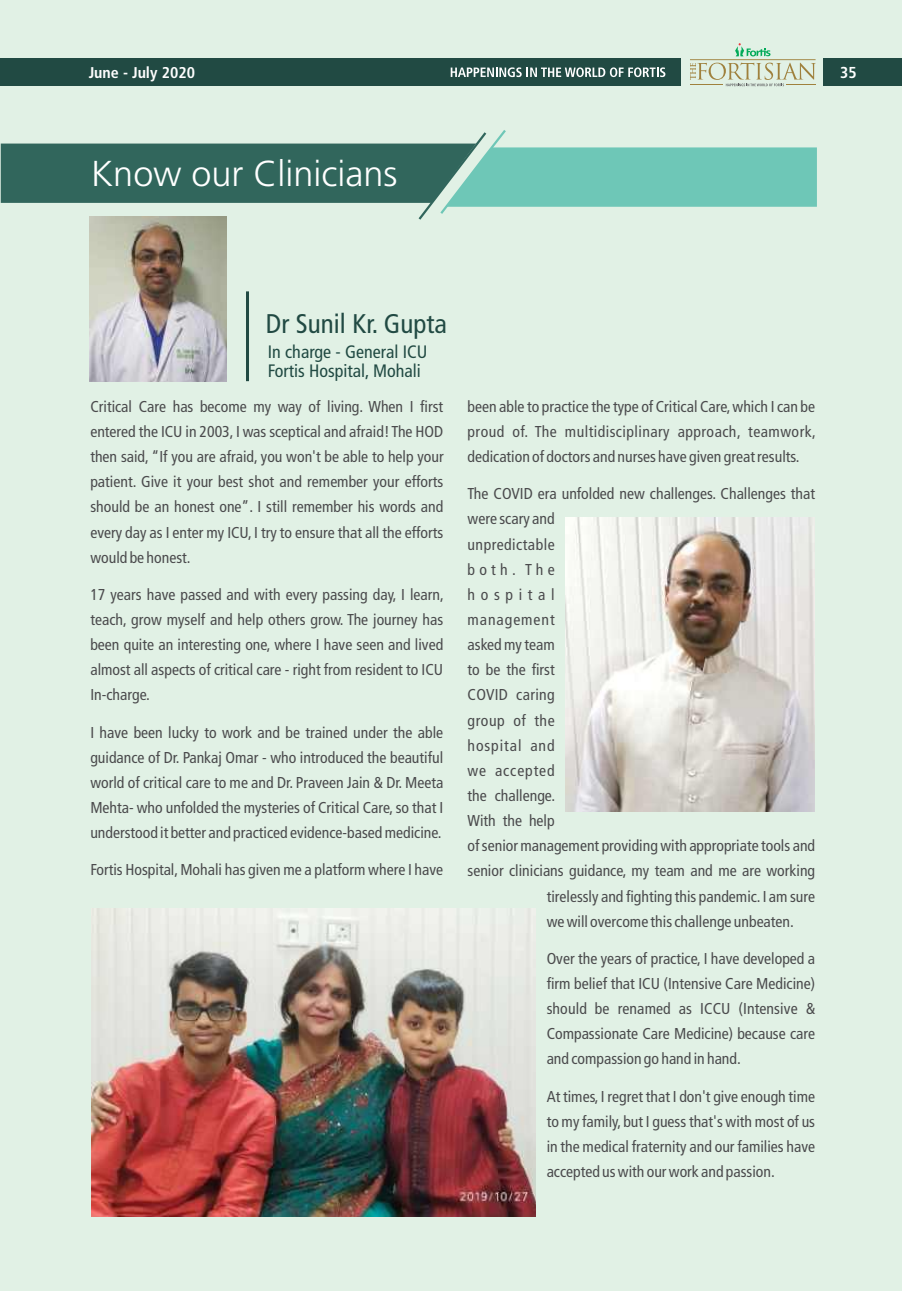
<style>
.page{position:relative;width:902px;height:1291px;background:#e1f1e5}
.page>*{position:absolute;margin:0;border:0;box-sizing:border-box;transform-origin:0 0}
.t1{font:300 36px "Frutiger";color:#fff}
.t2{font:condensed 27px "Frutiger";color:#214a43}
.t3{font:condensed 18px/19.8px "Frutiger";color:#214a43}
.t4{font:700 condensed 15.9px "Frutiger";color:#fff}
.t5{font:condensed 15.75px/25.2px "Frutiger";color:#4b4b4d;text-align:justify}
.t6{font:condensed 15.75px "Frutiger";letter-spacing:.06em;color:#4b4b4d}
.t7{font:condensed 15.75px "Frutiger";letter-spacing:.03em;color:#4b4b4d}
.t8{font:condensed 15.75px "Frutiger";letter-spacing:.02em;color:#4b4b4d}
.t9{font:condensed 15.75px "Frutiger";letter-spacing:.035em;color:#4b4b4d}
.t10{font:condensed 15.75px "Frutiger";letter-spacing:.055em;color:#4b4b4d}
.t11{font:condensed 15.75px "Frutiger";letter-spacing:.36em;color:#4b4b4d}
.t12{font:700 condensed 15.6px "Frutiger";color:#fefefe}
</style>
<div class="page">
<div style="left:823px;top:59px;width:79px;height:27px;background:#214a43"></div>
<div style="left:0;top:59px;width:680px;height:27px;background:#214a43"></div>
<svg style="left:451px;top:67px;width:214px;height:10px"></svg>
<svg style="left:690px;top:43px;width:126px;height:43px"></svg>
<svg style="left:1px;top:130px;width:816px;height:92px"></svg>
<hr style="left:246px;top:291px;width:3px;height:90px;background:#214a43">
<img style="left:92px;top:908px;width:444px;height:308px">
<img style="left:90px;top:216px;width:136px;height:166px">
<img style="left:565px;top:517px;width:250px;height:294px">
<p class="t12" style="left:89px;top:66px;width:108px">June - July 2020</p>
<h1 class="t1" style="left:91px;top:158px;width:308px">Know our Clinicians</h1>
<p class="t4" style="left:840px;top:66px;width:18px">35</p>
<h2 class="t2" style="left:266px;top:313px;width:182px">Dr Sunil Kr. Gupta</h2>
<p class="t3" style="left:268px;top:343px;width:161px">In charge - General ICU<br>Fortis Hospital, Mohali</p>
<p class="t5" style="left:90px;top:395px;width:355px">Critical Care has become my way of living. When I first entered the ICU in 2003, I was sceptical and afraid! The HOD then said, “If you are afraid, you won't be able to help your patient. Give it your best shot and remember your efforts should be an honest one”. I still remember his words and every day as I enter my ICU, I try to ensure that all the efforts would be honest.</p>
<p class="t5" style="left:90px;top:583px;width:355px">17 years have passed and with every passing day, I learn, teach, grow myself and help others grow. The journey has been quite an interesting one, where I have seen and lived almost all aspects of critical care - right from resident to ICU In-charge.</p>
<p class="t5" style="left:90px;top:721px;width:354px">I have been lucky to work and be trained under the able guidance of Dr. Pankaj Omar - who introduced the beautiful world of critical care to me and Dr. Praveen Jain &amp; Dr. Meeta Mehta- who unfolded the mysteries of Critical Care, so that I understood it better and practiced evidence-based medicine.</p>
<p class="t5" style="left:90px;top:859px;width:354px">Fortis Hospital, Mohali has given me a platform where I have</p>
<p class="t5" style="left:467px;top:395px;width:350px">been able to practice the type of Critical Care, which I can be proud of. The multidisciplinary approach, teamwork, dedication of doctors and nurses have given great results.</p>
<p class="t5" style="left:467px;top:483px;width:349px">The COVID era unfolded new challenges. Challenges that</p>
<p class="t5" style="left:467px;top:508px;width:89px">were scary and</p>
<p class="t7" style="left:467px;top:538px;width:89px">unpredictable</p>
<p class="t5" style="left:467px;top:558px;width:89px">both. The</p>
<p class="t11" style="left:467px;top:588px;width:89px">hospital</p>
<p class="t6" style="left:467px;top:613px;width:89px">management</p>
<p class="t5" style="left:467px;top:633px;width:89px">asked my team</p>
<p class="t5" style="left:467px;top:659px;width:89px">to be the first</p>
<p class="t8" style="left:467px;top:688px;width:89px">COVID caring</p>
<p class="t9" style="left:467px;top:714px;width:89px">group of the</p>
<p class="t6" style="left:467px;top:739px;width:89px">hospital and</p>
<p class="t10" style="left:467px;top:764px;width:89px">we accepted</p>
<p class="t5" style="left:467px;top:784px;width:89px">the challenge.</p>
<p class="t5" style="left:467px;top:809px;width:89px">With the help</p>
<p class="t5" style="left:467px;top:835px;width:349px">of senior management providing with appropriate tools and</p>
<p class="t5" style="left:467px;top:860px;width:349px">senior clinicians guidance, my team and me are working</p>
<p class="t5" style="left:547px;top:885px;width:270px">tirelessly and fighting this pandemic. I am sure</p>
<p class="t5" style="left:547px;top:910px;width:249px">we will overcome this challenge unbeaten.</p>
<p class="t5" style="left:547px;top:947px;width:270px">Over the years of practice, I have developed a firm belief that ICU (Intensive Care Medicine) should be renamed as ICCU (Intensive &amp; Compassionate Care Medicine) because care and compassion go hand in hand.</p>
<p class="t5" style="left:547px;top:1085px;width:270px">At times, I regret that I don't give enough time to my family, but I guess that's with most of us in the medical fraternity and our families have accepted us with our work and passion.</p>
</div>
